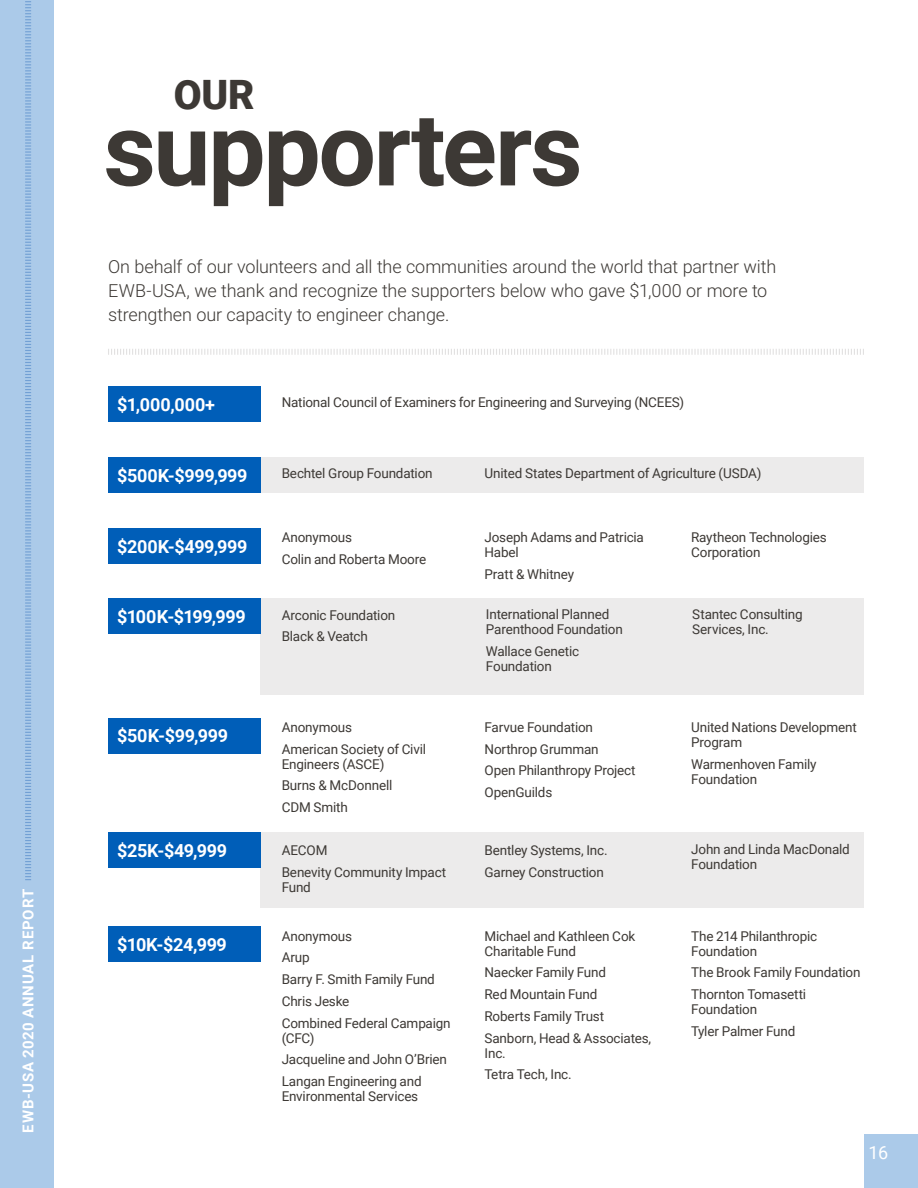
<style>
.page{position:relative;width:918px;height:1188px;background:#fff}
.page>*{position:absolute;margin:0;border:0;box-sizing:border-box;transform-origin:0 0}
.t1{font:700 102px "Roboto";letter-spacing:-.02em;color:#3d3935}
.t2{font:900 40.5px "Roboto";color:#3d3935}
.t3{font:300 18px/24px "Roboto";letter-spacing:-.005em;color:#3d3935}
.t4{font:700 18px "Roboto";letter-spacing:-.02em;color:#fff}
.t5{font:18px "Roboto";color:#fff}
.t6{font:700 15px "Roboto";letter-spacing:.055em;color:#fff}
.t7{font:13.5px/21.8px "Roboto";letter-spacing:-.015em;color:#3d3935}
</style>
<div class="page">
<div style="left:261px;top:832px;width:603px;height:75px;background:#ecebeb"></div>
<div style="left:261px;top:598px;width:603px;height:96px;background:#ecebeb"></div>
<div style="left:261px;top:457px;width:603px;height:36px;background:#ecebeb"></div>
<div style="left:0;top:0;width:54px;height:1188px;background:#abcae9"></div>
<svg style="left:25px;top:1px;width:6px;height:880px"></svg>
<div style="left:864px;top:1134px;width:54px;height:54px;background:#abcae9"></div>
<div style="left:108px;top:386px;width:153px;height:36px;background:#005eb8"></div>
<div style="left:108px;top:457px;width:153px;height:36px;background:#005eb8"></div>
<div style="left:108px;top:528px;width:153px;height:36px;background:#005eb8"></div>
<div style="left:108px;top:598px;width:153px;height:36px;background:#005eb8"></div>
<div style="left:108px;top:718px;width:153px;height:36px;background:#005eb8"></div>
<div style="left:108px;top:832px;width:153px;height:36px;background:#005eb8"></div>
<div style="left:108px;top:926px;width:153px;height:36px;background:#005eb8"></div>
<svg style="left:108px;top:349px;width:756px;height:6px"></svg>
<p class="t6" style="left:18px;top:1133px;width:246px;rotate:-90deg">EWB-USA 2020 ANNUAL REPORT</p>
<h2 class="t2" style="left:174px;top:66px;width:82px">OUR</h2>
<h1 class="t1" style="left:103px;top:78px;width:481px">supporters</h1>
<h3 class="t3" style="left:108px;top:254px;width:670px">On behalf of our volunteers and all the communities around the world that partner with<br>EWB-USA, we thank and recognize the supporters below who gave $1,000 or more to strengthen our capacity to engineer change.</h3>
<h3 class="t4" style="left:117px;top:392px;width:99px">$1,000,000+</h3>
<p class="t7" style="left:282px;top:391px;width:404px">National Council of Examiners for Engineering and Surveying (NCEES)</p>
<h3 class="t4" style="left:117px;top:463px;width:132px">$500K-$999,999</h3>
<p class="t7" style="left:282px;top:462px;width:152px">Bechtel Group Foundation</p>
<p class="t7" style="left:485px;top:462px;width:278px">United States Department of Agriculture (USDA)</p>
<h3 class="t4" style="left:117px;top:534px;width:132px">$200K-$499,999</h3>
<p class="t7" style="left:282px;top:526px;width:146px">Anonymous<br>Colin and Roberta Moore</p>
<p class="t7" style="left:485px;top:529px;width:161px;line-height:15px">Joseph Adams and Patricia<br>Habel</p>
<p class="t7" style="left:485px;top:562px;width:91px">Pratt &amp; Whitney</p>
<p class="t7" style="left:691px;top:529px;width:137px;line-height:15px">Raytheon Technologies<br>Corporation</p>
<h3 class="t4" style="left:117px;top:604px;width:130px">$100K-$199,999</h3>
<p class="t7" style="left:282px;top:603px;width:115px">Arconic Foundation<br>Black &amp; Veatch</p>
<p class="t7" style="left:486px;top:606px;width:138px;line-height:15px">International Planned<br>Parenthood Foundation</p>
<p class="t7" style="left:486px;top:643px;width:95px;line-height:15px">Wallace Genetic<br>Foundation</p>
<p class="t7" style="left:692px;top:606px;width:112px;line-height:15px">Stantec Consulting<br>Services, Inc.</p>
<h3 class="t4" style="left:117px;top:723px;width:112px">$50K-$99,999</h3>
<h3 class="t4" style="left:117px;top:838px;width:111px">$25K-$49,999</h3>
<h3 class="t4" style="left:117px;top:932px;width:111px">$10K-$24,999</h3>
<p class="t7" style="left:282px;top:716px;width:146px">Anonymous<br>American Society of Civil</p>
<p class="t7" style="left:282px;top:752px;width:112px">Engineers (ASCE)<br>Burns &amp; McDonnell<br>CDM Smith</p>
<p class="t7" style="left:282px;top:839px;width:166px">AECOM<br>Benevity Community Impact</p>
<p class="t7" style="left:282px;top:876px;width:31px">Fund</p>
<p class="t7" style="left:282px;top:924px;width:170px">Anonymous<br>Arup<br>Barry F. Smith Family Fund<br>Chris Jeske<br>Combined Federal Campaign</p>
<p class="t7" style="left:282px;top:1026px;width:167px">(CFC)<br>Jacqueline and John O’Brien<br>Langan Engineering and</p>
<p class="t7" style="left:282px;top:1085px;width:138px">Environmental Services</p>
<p class="t7" style="left:485px;top:716px;width:153px">Farvue Foundation<br>Northrop Grumman<br>Open Philanthropy Project<br>OpenGuilds</p>
<p class="t7" style="left:485px;top:839px;width:125px">Bentley Systems, Inc.<br>Garney Construction</p>
<p class="t7" style="left:485px;top:928px;width:152px;line-height:15px">Michael and Kathleen Cok<br>Charitable Fund</p>
<p class="t7" style="left:485px;top:961px;width:168px">Naecker Family Fund<br>Red Mountain Fund<br>Roberts Family Trust<br>Sanborn, Head &amp; Associates,</p>
<p class="t7" style="left:485px;top:1041px;width:89px">Inc.<br>Tetra Tech, Inc.</p>
<p class="t7" style="left:691px;top:719px;width:167px;line-height:15px">United Nations Development<br>Program</p>
<p class="t7" style="left:691px;top:756px;width:127px;line-height:15px">Warmenhoven Family<br>Foundation</p>
<p class="t7" style="left:691px;top:841px;width:160px;line-height:15px">John and Linda MacDonald<br>Foundation</p>
<p class="t7" style="left:691px;top:928px;width:128px;line-height:15px">The 214 Philanthropic<br>Foundation</p>
<p class="t7" style="left:691px;top:961px;width:171px">The Brook Family Foundation<br>Thornton Tomasetti</p>
<p class="t7" style="left:691px;top:998px;width:106px">Foundation<br>Tyler Palmer Fund</p>
<h3 class="t5" style="left:868px;top:1140px;width:21px">16</h3>
</div>
